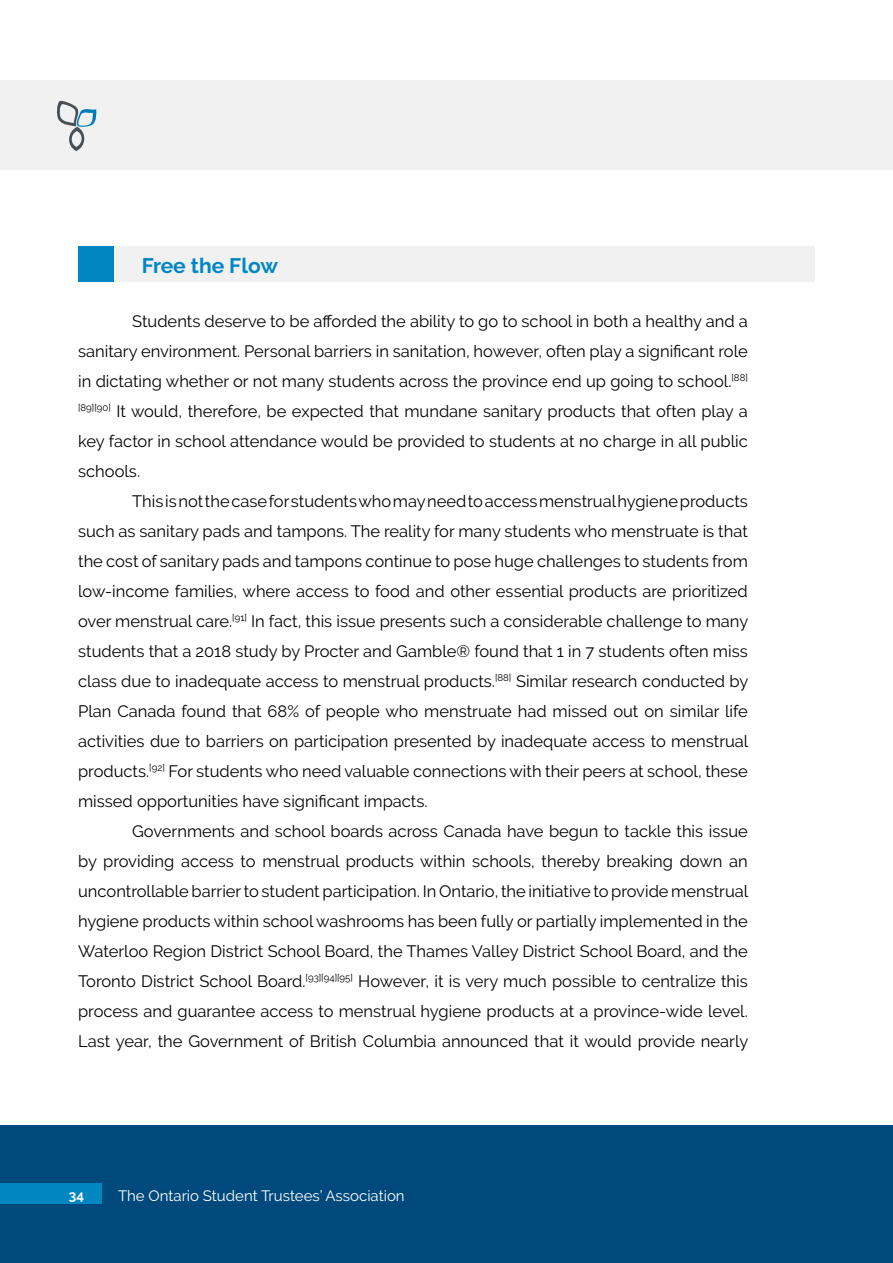
<style>
.page{position:relative;width:893px;height:1263px;background:#fff}
.page>*{position:absolute;margin:0;border:0;box-sizing:border-box;transform-origin:0 0}
.t1{font:700 21px "Raleway";color:#0087c2}
.t2{font:16.5px/30px "Raleway";color:#000;text-align:justify}
.t3{font:15px "Raleway";color:#fff}
.t4{font:700 13.5px "Raleway";color:#fff}
</style>
<div class="page">
<div style="left:0;top:1125px;width:893px;height:138px;background:#00497c"></div>
<div style="left:0;top:80px;width:893px;height:89px;background:#f1f1f2"></div>
<div style="left:0;top:1183px;width:102px;height:21px;background:#0087c2"></div>
<svg style="left:57px;top:100px;width:40px;height:51px"></svg>
<div style="left:78px;top:246px;width:737px;height:35px;background:#f1f1f2"></div>
<div style="left:78px;top:246px;width:36px;height:35px;background:#0087c2"></div>
<p class="t1" style="left:142px;top:254px;width:138px">Free the Flow</p>
<p class="t2" style="left:78px;top:306px;width:671px;text-indent:54px">Students deserve to be afforded the ability to go to school in both a healthy and a sanitary environment. Personal barriers in sanitation, however, often play a significant role in dictating whether or not many students across the province end up going to school.<sup>[88] [89][90]</sup> It would, therefore, be expected that mundane sanitary products that often play a key factor in school attendance would be provided to students at no charge in all public schools.</p>
<p class="t2" style="left:78px;top:486px;width:672px;text-indent:54px">This is not the case for students who may need to access menstrual hygiene products such as sanitary pads and tampons. The reality for many students who menstruate is that the cost of sanitary pads and tampons continue to pose huge challenges to students from low-income families, where access to food and other essential products are prioritized over menstrual care.<sup>[91]</sup> In fact, this issue presents such a considerable challenge to many students that a 2018 study by Procter and Gamble®️ found that 1 in 7 students often miss class due to inadequate access to menstrual products.<sup>[88]</sup> Similar research conducted by Plan Canada found that 68% of people who menstruate had missed out on similar life activities due to barriers on participation presented by inadequate access to menstrual products.<sup>[92]</sup> For students who need valuable connections with their peers at school, these missed opportunities have significant impacts.</p>
<p class="t2" style="left:78px;top:816px;width:672px;text-indent:54px">Governments and school boards across Canada have begun to tackle this issue by providing access to menstrual products within schools, thereby breaking down an uncontrollable barrier to student participation. In Ontario, the initiative to provide menstrual hygiene products within school washrooms has been fully or partially implemented in the Waterloo Region District School Board, the Thames Valley District School Board, and the Toronto District School Board.<sup>[93][94][95]</sup> However, it is very much possible to centralize this process and guarantee access to menstrual hygiene products at a province-wide level.<br>Last year, the Government of British Columbia announced that it would provide nearly</p>
<p class="t4" style="left:69px;top:1188px;width:17px">34</p>
<p class="t3" style="left:118px;top:1187px;width:288px">The Ontario Student Trustees’ Association</p>
</div>
